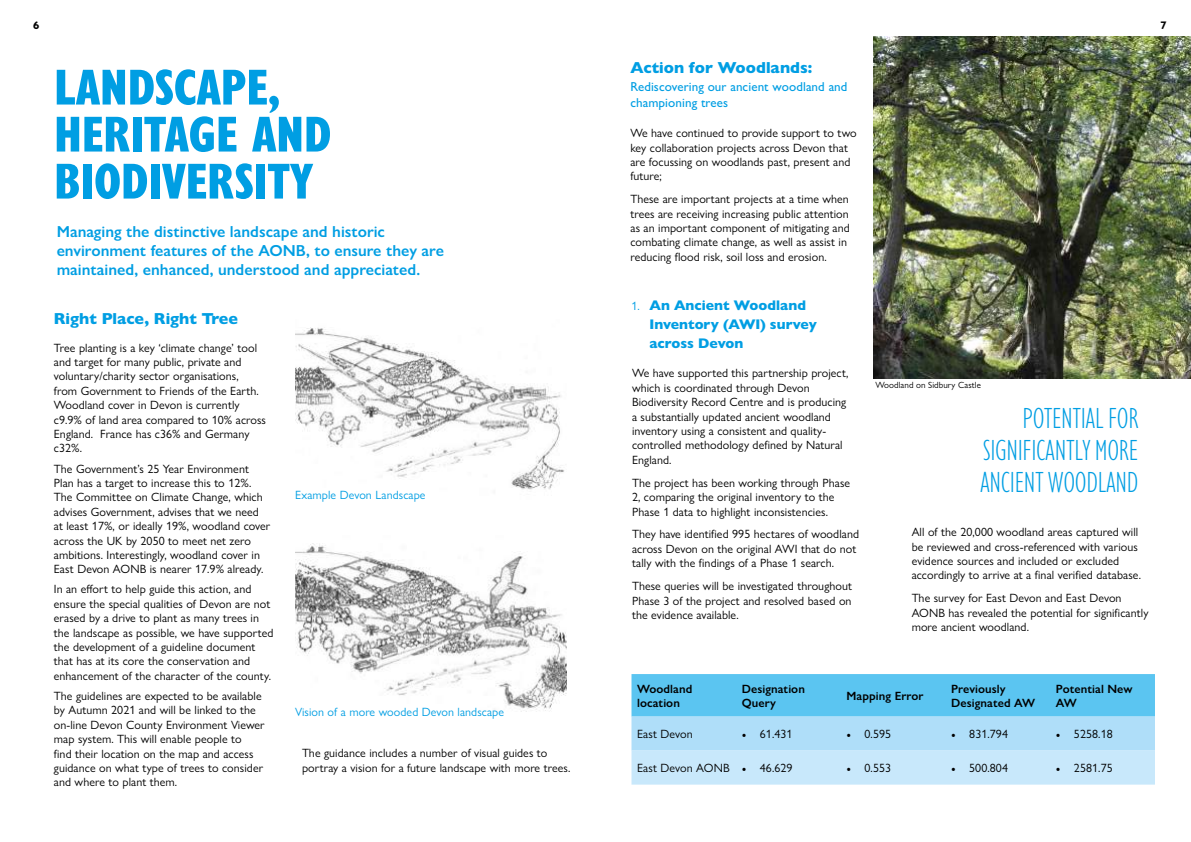
<style>
.page{position:relative;width:1191px;height:842px;background:#fff}
.page>*{position:absolute;margin:0;border:0;box-sizing:border-box;transform-origin:0 0}
.t1{font:800 condensed 52px/47px "Gill Sans Nova";letter-spacing:-.01em;color:#009ee3}
.t2{font:300 condensed 30px/32px "Gill Sans Nova";letter-spacing:.01em;color:#009ee3;text-align:justify}
.t3{font:600 16px/19px "Gill Sans Nova";color:#009ee3}
.t4{font:800 16px "Gill Sans Nova";color:#009ee3}
.t5{font:800 14px/19px "Gill Sans Nova";color:#009ee3}
.t6{font:500 13px/15.6px "Gill Sans Nova";letter-spacing:.005em;color:#009ee3}
.t7{font:12px/14.4px "Gill Sans Nova";letter-spacing:.005em;color:#000}
.t8{font:600 12px/14.4px "Gill Sans Nova";letter-spacing:.005em;color:#000}
.t9{font:12px "Gill Sans Nova";letter-spacing:.005em;color:#009ee3}
.t10{font:700 11px "Gill Sans Nova";color:#000}
.t11{font:9px "Gill Sans Nova";letter-spacing:.005em;color:#000}
.s1{font-weight:400;font-size:12px}
.s2{font-family:"Minion Pro"}
</style>
<div class="page">
<img style="left:873px;top:36px;width:318px;height:342px">
<svg style="left:631px;top:674px;width:524px;height:111px;background:#97d7f6"></svg>
<img style="left:295px;top:327px;width:269px;height:163px">
<img style="left:295px;top:543px;width:271px;height:169px">
<p class="t10" style="left:33px;top:18px;width:8px">6</p>
<p class="t10" style="left:1160px;top:18px;width:8px">7</p>
<h1 class="t1" style="left:54px;top:61px;width:279px">LANDSCAPE,<br>HERITAGE AND<br>BIODIVERSITY</h1>
<h3 class="t3" style="left:57px;top:222px;width:389px">Managing the distinctive landscape and historic environment features of the AONB, to ensure they are maintained, enhanced, understood and appreciated.</h3>
<h3 class="t4" style="left:54px;top:308px;width:186px">Right Place, Right Tree</h3>
<p class="t7" style="left:54px;top:340px;width:214px">Tree planting is a key ‘climate change’ tool and target for many public, private and voluntary/charity sector organisations,<br>from Government to Friends of the Earth.<br>Woodland cover in Devon is currently c9.9% of land area compared to 10% across England. France has c36% and Germany c32%.</p>
<p class="t7" style="left:54px;top:461px;width:218px">The Government’s 25 Year Environment Plan has a target to increase this to 12%.<br>The Committee on Climate Change, which advises Government, advises that we need at least 17%, or ideally 19%, woodland cover across the UK by 2050 to meet net zero ambitions. Interestingly, woodland cover in East Devon AONB is nearer 17.9% already.</p>
<p class="t7" style="left:54px;top:582px;width:221px">In an effort to help guide this action, and ensure the special qualities of Devon are not erased by a drive to plant as many trees in the landscape as possible, we have supported the development of a guideline document that has at its core the conservation and enhancement of the character of the county.</p>
<p class="t7" style="left:54px;top:688px;width:212px">The guidelines are expected to be available by Autumn 2021 and will be linked to the on-line Devon County Environment Viewer map system. This will enable people to<br>find their location on the map and access guidance on what type of trees to consider and where to plant them.</p>
<p class="t9" style="left:295px;top:488px;width:132px">Example Devon Landscape</p>
<p class="t9" style="left:295px;top:704px;width:210px">Vision of a more wooded Devon landscape</p>
<p class="t7" style="left:302px;top:746px;width:270px">The guidance includes a number of visual guides to portray a vision for a future landscape with more trees.</p>
<h3 class="t4" style="left:630px;top:57px;width:183px">Action for Woodlands:</h3>
<p class="t6" style="left:630px;top:79px;width:219px">Rediscovering our ancient woodland and championing trees</p>
<p class="t7" style="left:630px;top:126px;width:228px">We have continued to provide support to two key collaboration projects across Devon that are focussing on woodlands past, present and future;</p>
<p class="t7" style="left:630px;top:192px;width:221px">These are important projects at a time when trees are receiving increasing public attention as an important component of mitigating and combating climate change, as well as assist in reducing flood risk, soil loss and erosion.</p>
<p class="t5" style="left:649px;top:296px;width:169px;text-indent:-18px"><span class="s1">1.</span> An Ancient Woodland<br>Inventory (AWI) survey across Devon</p>
<p class="t7" style="left:632px;top:366px;width:218px">We have supported this partnership project, which is coordinated through Devon Biodiversity Record Centre and is producing a substantially updated ancient woodland inventory using a consistent and quality&shy;controlled methodology defined by Natural England.</p>
<p class="t7" style="left:632px;top:475px;width:219px">The project has been working through Phase<br>2, comparing the original inventory to the<br>Phase 1 data to highlight inconsistencies.</p>
<p class="t7" style="left:632px;top:527px;width:228px">They have identified 995 hectares of woodland across Devon on the original AWI that do not tally with the findings of a Phase 1 search.</p>
<p class="t7" style="left:632px;top:579px;width:221px;text-align:justify">These queries will be investigated throughout Phase 3 of the project and resolved based on the evidence available.</p>
<p class="t11" style="left:875px;top:379px;width:107px">Woodland on Sidbury Castle</p>
<h2 class="t2" style="left:980px;top:401px;width:159px;text-indent:42px">POTENTIAL FOR SIGNIFICANTLY MORE ANCIENT WOODLAND</h2>
<p class="t7" style="left:911px;top:525px;width:231px">All of the 20,000 woodland areas captured will be reviewed and cross-referenced with various evidence sources and included or excluded accordingly to arrive at a final verified database.</p>
<p class="t7" style="left:911px;top:591px;width:238px">The survey for East Devon and East Devon<br>AONB has revealed the potential for significantly more ancient woodland.</p>
<p class="t8" style="left:637px;top:681px;width:57px">Woodland location</p>
<p class="t8" style="left:742px;top:681px;width:64px">Designation<br>Query</p>
<p class="t8" style="left:846px;top:688px;width:79px">Mapping Error</p>
<p class="t8" style="left:951px;top:681px;width:85px">Previously<br>Designated AW</p>
<p class="t8" style="left:1056px;top:681px;width:78px">Potential New<br>AW</p>
<p class="t7" style="left:637px;top:726px;width:57px">East Devon</p>
<p class="t7" style="left:742px;top:726px;width:52px"><span class="s2">•</span> 61.431</p>
<p class="t7" style="left:846px;top:726px;width:46px"><span class="s2">•</span> 0.595</p>
<p class="t7" style="left:951px;top:726px;width:58px"><span class="s2">•</span> 831.794</p>
<p class="t7" style="left:1056px;top:726px;width:58px"><span class="s2">•</span> 5258.18</p>
<p class="t7" style="left:637px;top:761px;width:157px">East Devon AONB <span class="s2">•</span> 46.629</p>
<p class="t7" style="left:846px;top:761px;width:46px"><span class="s2">•</span> 0.553</p>
<p class="t7" style="left:951px;top:761px;width:58px"><span class="s2">•</span> 500.804</p>
<p class="t7" style="left:1056px;top:761px;width:58px"><span class="s2">•</span> 2581.75</p>
</div>
